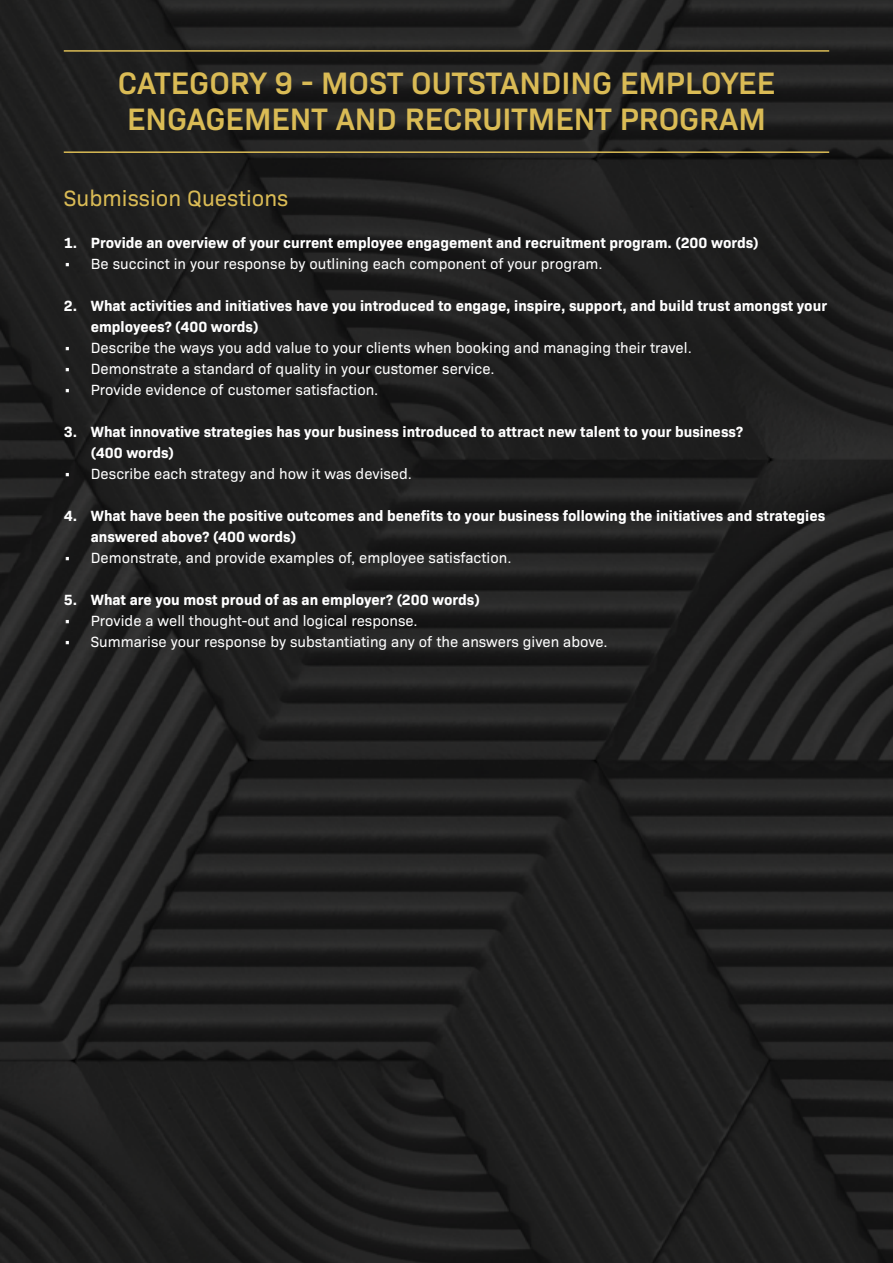
<style>
.page{position:relative;width:893px;height:1263px;background:#fff}
.page>*{position:absolute;margin:0;border:0;box-sizing:border-box;transform-origin:0 0}
.t1{font:600 31.5px/36px "Bio Sans";color:#dabb55}
.t2{font:22.5px "Bio Sans";color:#dabb55}
.t3{font:700 15px/21px "Bio Sans";color:#fff}
.t4{font:15px "Bio Sans";color:#fff}
</style>
<div class="page">
<img style="left:0;top:0;width:893px;height:1263px">
<hr style="left:64px;top:50px;width:765px;height:2px;background:#dabb55">
<hr style="left:64px;top:151px;width:765px;height:2px;background:#dabb55">
<h1 class="t1" style="left:118px;top:63px;width:659px">CATEGORY 9 - MOST OUTSTANDING EMPLOYEE<br>ENGAGEMENT AND RECRUITMENT PROGRAM</h1>
<h2 class="t2" style="left:64px;top:182px;width:226px">Submission Questions</h2>
<p class="t3" style="left:64px;top:231px;width:696px">1. Provide an overview of your current employee engagement and recruitment program. (200 words)</p>
<p class="t4" style="left:64px;top:253px;width:540px">• Be succinct in your response by outlining each component of your program.</p>
<p class="t3" style="left:91px;top:294px;width:738px;text-indent:-27px">2. What activities and initiatives have you introduced to engage, inspire, support, and build trust amongst your employees? (400 words)</p>
<p class="t4" style="left:64px;top:337px;width:630px">• Describe the ways you add value to your clients when booking and managing their travel.</p>
<p class="t4" style="left:64px;top:358px;width:432px">• Demonstrate a standard of quality in your customer service.</p>
<p class="t4" style="left:64px;top:379px;width:316px">• Provide evidence of customer satisfaction.</p>
<p class="t3" style="left:91px;top:420px;width:654px;text-indent:-27px">3. What innovative strategies has your business introduced to attract new talent to your business? (400 words)</p>
<p class="t4" style="left:64px;top:463px;width:350px">• Describe each strategy and how it was devised.</p>
<p class="t3" style="left:91px;top:504px;width:736px;text-indent:-27px">4. What have been the positive outcomes and benefits to your business following the initiatives and strategies answered above? (400 words)</p>
<p class="t4" style="left:64px;top:547px;width:449px">• Demonstrate, and provide examples of, employee satisfaction.</p>
<p class="t3" style="left:64px;top:588px;width:418px">5. What are you most proud of as an employer? (200 words)</p>
<p class="t4" style="left:64px;top:610px;width:355px">• Provide a well thought-out and logical response.</p>
<p class="t4" style="left:64px;top:631px;width:545px">• Summarise your response by substantiating any of the answers given above.</p>
</div>
